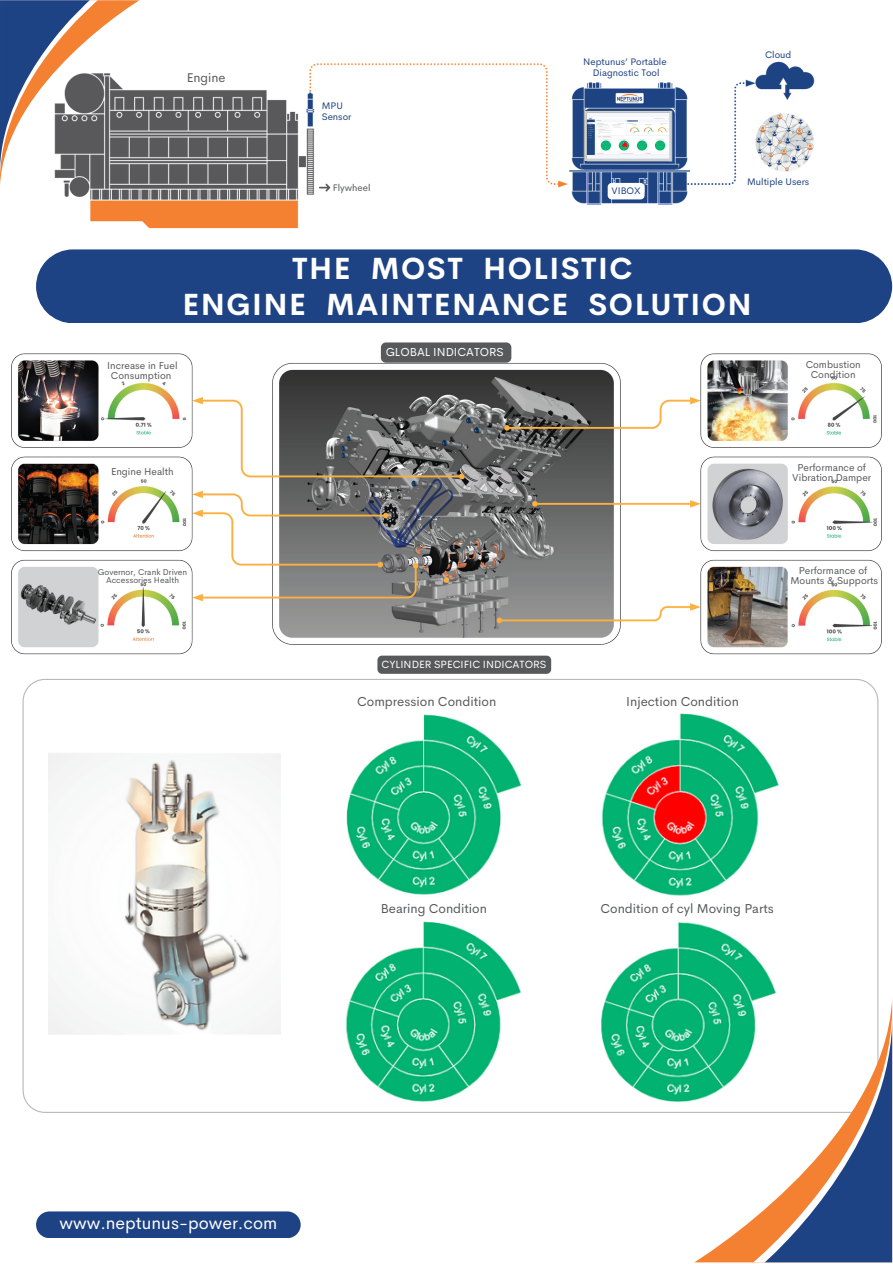
<style>
.page{position:relative;width:893px;height:1264px;background:#fff}
.page>*{position:absolute;margin:0;border:0;box-sizing:border-box;transform-origin:0 0}
.t1{font:700 30px "Cerebri Sans";letter-spacing:.05em;color:#fff}
.t2{font:17.4px "Cerebri Sans";color:#fff}
.t3{font:13.05px "Cerebri Sans";color:#58595b}
.t4{font:12.9px "Cerebri Sans";color:#58595b}
.t5{font:12.75px "Cerebri Sans";color:#58595b}
.t6{font:11.7px "Cerebri Sans";color:#fff}
.t7{font:10.5px "Cerebri Sans";color:#fff}
.t8{font:10.05px/10.1px "Cerebri Sans";color:#58595b;text-align:center}
.t9{font:9.6px "Cerebri Sans";color:#1e4384}
.t10{font:9.45px "Cerebri Sans";color:#58595b}
.t11{font:8.4px "Cerebri Sans";color:#58595b}
</style>
<div class="page">
<svg style="left:23px;top:679px;width:855px;height:433px"></svg>
<svg style="left:694px;top:998px;width:198px;height:264px"></svg>
<svg style="left:753px;top:1013px;width:139px;height:249px"></svg>
<svg style="left:0;top:0;width:139px;height:23px"></svg>
<img style="left:0;top:23px;width:815px;height:206px">
<svg style="left:319px;top:184px;width:11px;height:7px"></svg>
<svg style="left:607px;top:183px;width:37px;height:16px"></svg>
<img style="left:579px;top:106px;width:98px;height:60px">
<img style="left:11px;top:344px;width:871px;height:311px">
<div style="left:36px;top:249px;width:856px;height:74px;background:#1e4384"></div>
<div style="left:381px;top:342px;width:130px;height:21px;background:#58595b;border-radius:5px"></div>
<img style="left:49px;top:752px;width:231px;height:282px">
<img style="left:335px;top:714px;width:186px;height:183px">
<img style="left:581px;top:712px;width:203px;height:184px">
<img style="left:335px;top:921px;width:185px;height:183px">
<img style="left:588px;top:921px;width:187px;height:183px">
<div style="left:377px;top:655px;width:174px;height:18px;background:#58595b;border-radius:5px"></div>
<div style="left:36px;top:1211px;width:264px;height:27px;background:#1e4384;border-radius:13px"></div>
<p class="t5" style="left:187px;top:70px;width:40px">Engine</p>
<p class="t9" style="left:322px;top:100px;width:23px">MPU</p>
<p class="t9" style="left:322px;top:111px;width:31px">Sensor</p>
<p class="t10" style="left:333px;top:181px;width:39px">Flywheel</p>
<p class="t9" style="left:583px;top:55px;width:85px">Neptunus’ Portable</p>
<p class="t9" style="left:593px;top:66px;width:68px">Diagnostic Tool</p>
<p class="t9" style="left:611px;top:185px;width:31px">VIBOX</p>
<p class="t9" style="left:765px;top:48px;width:28px">Cloud</p>
<p class="t9" style="left:747px;top:175px;width:64px">Multiple Users</p>
<p class="t8" style="left:107px;top:360px;width:72px">Increase in Fuel<br>Consumption</p>
<p class="t1" style="left:292px;top:249px;width:342px">THE MOST HOLISTIC</p>
<p class="t1" style="left:182px;top:285px;width:570px">ENGINE MAINTENANCE SOLUTION</p>
<p class="t6" style="left:385px;top:345px;width:120px">GLOBAL INDICATORS</p>
<p class="t8" style="left:111px;top:466px;width:64px">Engine Health</p>
<p class="t11" style="left:98px;top:566px;width:91px">Governor, Crank Driven</p>
<p class="t11" style="left:106px;top:575px;width:74px">Accessories Health</p>
<p class="t7" style="left:381px;top:657px;width:166px">CYLINDER SPECIFIC INDICATORS</p>
<p class="t3" style="left:357px;top:692px;width:141px">Compression Condition</p>
<p class="t4" style="left:626px;top:693px;width:114px">Injection Condition</p>
<p class="t8" style="left:805px;top:360px;width:56px">Combustion<br>Condition</p>
<p class="t8" style="left:797px;top:462px;width:70px">Performance of</p>
<p class="t8" style="left:792px;top:472px;width:80px">Vibration Damper</p>
<p class="t8" style="left:798px;top:565px;width:70px">Performance of</p>
<p class="t8" style="left:790px;top:575px;width:89px">Mounts &amp; Supports</p>
<p class="t4" style="left:381px;top:899px;width:108px">Bearing Condition</p>
<p class="t4" style="left:600px;top:899px;width:175px">Condition of cyl Moving Parts</p>
<p class="t2" style="left:59px;top:1211px;width:219px">www.neptunus-power.com</p>
</div>
